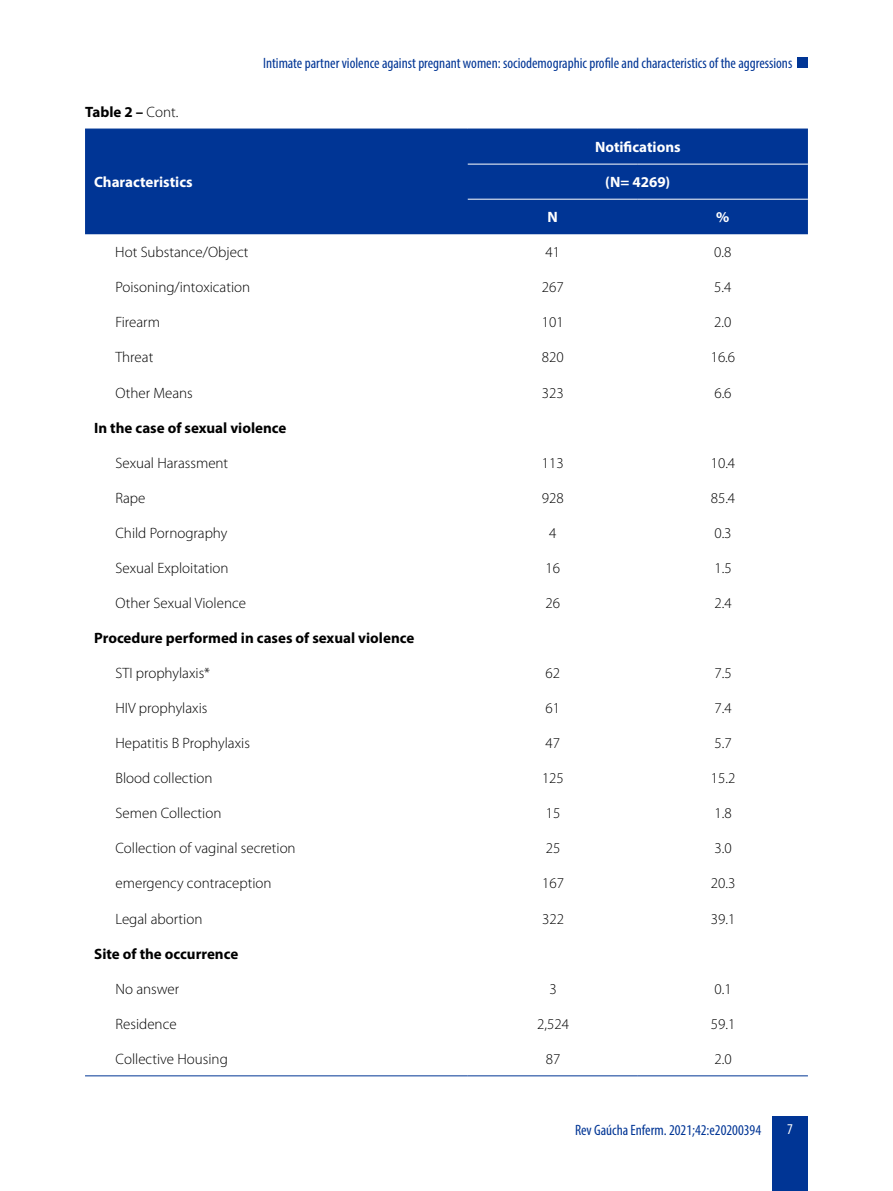
<style>
.page{position:relative;width:893px;height:1191px;background:#fff}
.page>*{position:absolute;margin:0;border:0;box-sizing:border-box;transform-origin:0 0}
.t1{font:300 15px "Myriad Pro";color:#000}
.t2{font:condensed 15px "Myriad Pro";color:#003595}
.t3{font:700 15px "Myriad Pro";color:#000}
.t4{font:700 15px "Myriad Pro";color:#fff}
.t5{font:condensed 15px "Myriad Pro";color:#fff}
.s1{font-weight:300}
</style>
<div class="page">
<div style="left:772px;top:1116px;width:36px;height:75px;background:#003595"></div>
<div style="left:798px;top:57px;width:10px;height:11px;background:#003595"></div>
<div style="left:85px;top:130px;width:723px;height:104px;background:#003595"></div>
<hr style="left:85px;top:129px;width:383px;height:1px;background:#003595">
<hr style="left:468px;top:129px;width:170px;height:1px;background:#003595">
<hr style="left:638px;top:129px;width:170px;height:1px;background:#003595">
<hr style="left:468px;top:164px;width:170px;height:1px;background:#fff">
<hr style="left:638px;top:164px;width:170px;height:1px;background:#fff">
<hr style="left:468px;top:199px;width:170px;height:1px;background:#fff">
<hr style="left:638px;top:199px;width:170px;height:1px;background:#fff">
<hr style="left:85px;top:1075px;width:383px;height:1px;background:#003595">
<hr style="left:468px;top:1075px;width:170px;height:1px;background:#003595">
<hr style="left:638px;top:1075px;width:170px;height:1px;background:#003595">
<p class="t3" style="left:85px;top:103px;width:95px">Table 2 – <span class="s1">Cont.</span></p>
<p class="t4" style="left:94px;top:172px;width:100px">Characteristics</p>
<p class="t2" style="left:263px;top:54px;width:531px">Intimate partner violence against pregnant women: sociodemographic profile and characteristics of the aggressions</p>
<p class="t4" style="left:595px;top:137px;width:87px">Notifications</p>
<p class="t4" style="left:605px;top:172px;width:67px">(N= 4269)</p>
<p class="t4" style="left:548px;top:207px;width:12px">N</p>
<p class="t4" style="left:716px;top:207px;width:15px">%</p>
<p class="t1" style="left:115px;top:243px;width:135px">Hot Substance/Object</p>
<p class="t1" style="left:545px;top:243px;width:16px">41</p>
<p class="t1" style="left:714px;top:243px;width:19px">0.8</p>
<p class="t1" style="left:115px;top:278px;width:136px">Poisoning/intoxication</p>
<p class="t1" style="left:542px;top:278px;width:23px">267</p>
<p class="t1" style="left:714px;top:278px;width:19px">5.4</p>
<p class="t1" style="left:115px;top:313px;width:46px">Firearm</p>
<p class="t1" style="left:542px;top:313px;width:23px">101</p>
<p class="t1" style="left:714px;top:313px;width:19px">2.0</p>
<p class="t1" style="left:115px;top:348px;width:39px">Threat</p>
<p class="t1" style="left:542px;top:348px;width:23px">820</p>
<p class="t1" style="left:711px;top:348px;width:26px">16.6</p>
<p class="t1" style="left:115px;top:383px;width:79px">Other Means</p>
<p class="t1" style="left:542px;top:383px;width:23px">323</p>
<p class="t1" style="left:714px;top:383px;width:19px">6.6</p>
<p class="t3" style="left:94px;top:418px;width:194px">In the case of sexual violence</p>
<p class="t1" style="left:115px;top:453px;width:114px">Sexual Harassment</p>
<p class="t1" style="left:542px;top:453px;width:23px">113</p>
<p class="t1" style="left:711px;top:453px;width:26px">10.4</p>
<p class="t1" style="left:115px;top:489px;width:32px">Rape</p>
<p class="t1" style="left:542px;top:489px;width:23px">928</p>
<p class="t1" style="left:711px;top:489px;width:26px">85.4</p>
<p class="t1" style="left:115px;top:524px;width:114px">Child Pornography</p>
<p class="t1" style="left:549px;top:524px;width:9px">4</p>
<p class="t1" style="left:714px;top:524px;width:19px">0.3</p>
<p class="t1" style="left:115px;top:559px;width:115px">Sexual Exploitation</p>
<p class="t1" style="left:546px;top:559px;width:16px">16</p>
<p class="t1" style="left:714px;top:559px;width:19px">1.5</p>
<p class="t1" style="left:115px;top:594px;width:132px">Other Sexual Violence</p>
<p class="t1" style="left:546px;top:594px;width:16px">26</p>
<p class="t1" style="left:714px;top:594px;width:19px">2.4</p>
<p class="t3" style="left:94px;top:628px;width:322px">Procedure performed in cases of sexual violence</p>
<p class="t1" style="left:115px;top:664px;width:96px">STI prophylaxis*</p>
<p class="t1" style="left:546px;top:664px;width:16px">62</p>
<p class="t1" style="left:714px;top:664px;width:19px">7.5</p>
<p class="t1" style="left:115px;top:699px;width:93px">HIV prophylaxis</p>
<p class="t1" style="left:546px;top:699px;width:16px">61</p>
<p class="t1" style="left:714px;top:699px;width:19px">7.4</p>
<p class="t1" style="left:115px;top:734px;width:136px">Hepatitis B Prophylaxis</p>
<p class="t1" style="left:546px;top:734px;width:16px">47</p>
<p class="t1" style="left:714px;top:734px;width:19px">5.7</p>
<p class="t1" style="left:115px;top:769px;width:99px">Blood collection</p>
<p class="t1" style="left:542px;top:769px;width:23px">125</p>
<p class="t1" style="left:711px;top:769px;width:26px">15.2</p>
<p class="t1" style="left:115px;top:804px;width:107px">Semen Collection</p>
<p class="t1" style="left:546px;top:804px;width:16px">15</p>
<p class="t1" style="left:714px;top:804px;width:19px">1.8</p>
<p class="t1" style="left:116px;top:839px;width:182px">Collection of vaginal secretion</p>
<p class="t1" style="left:546px;top:839px;width:16px">25</p>
<p class="t1" style="left:714px;top:839px;width:19px">3.0</p>
<p class="t1" style="left:116px;top:874px;width:158px">emergency contraception</p>
<p class="t1" style="left:542px;top:874px;width:23px">167</p>
<p class="t1" style="left:711px;top:874px;width:26px">20.3</p>
<p class="t1" style="left:116px;top:909px;width:88px">Legal abortion</p>
<p class="t1" style="left:542px;top:909px;width:23px">322</p>
<p class="t1" style="left:711px;top:909px;width:26px">39.1</p>
<p class="t3" style="left:94px;top:943px;width:145px">Site of the occurrence</p>
<p class="t1" style="left:116px;top:979px;width:65px">No answer</p>
<p class="t1" style="left:549px;top:979px;width:9px">3</p>
<p class="t1" style="left:714px;top:979px;width:19px">0.1</p>
<p class="t1" style="left:116px;top:1014px;width:63px">Residence</p>
<p class="t1" style="left:537px;top:1014px;width:33px">2,524</p>
<p class="t1" style="left:711px;top:1014px;width:26px">59.1</p>
<p class="t1" style="left:116px;top:1049px;width:114px">Collective Housing</p>
<p class="t1" style="left:546px;top:1049px;width:16px">87</p>
<p class="t1" style="left:714px;top:1049px;width:19px">2.0</p>
<p class="t2" style="left:575px;top:1121px;width:188px">Rev Gaúcha Enferm. 2021;42:e20200394</p>
<p class="t5" style="left:787px;top:1120px;width:7px">7</p>
</div>
